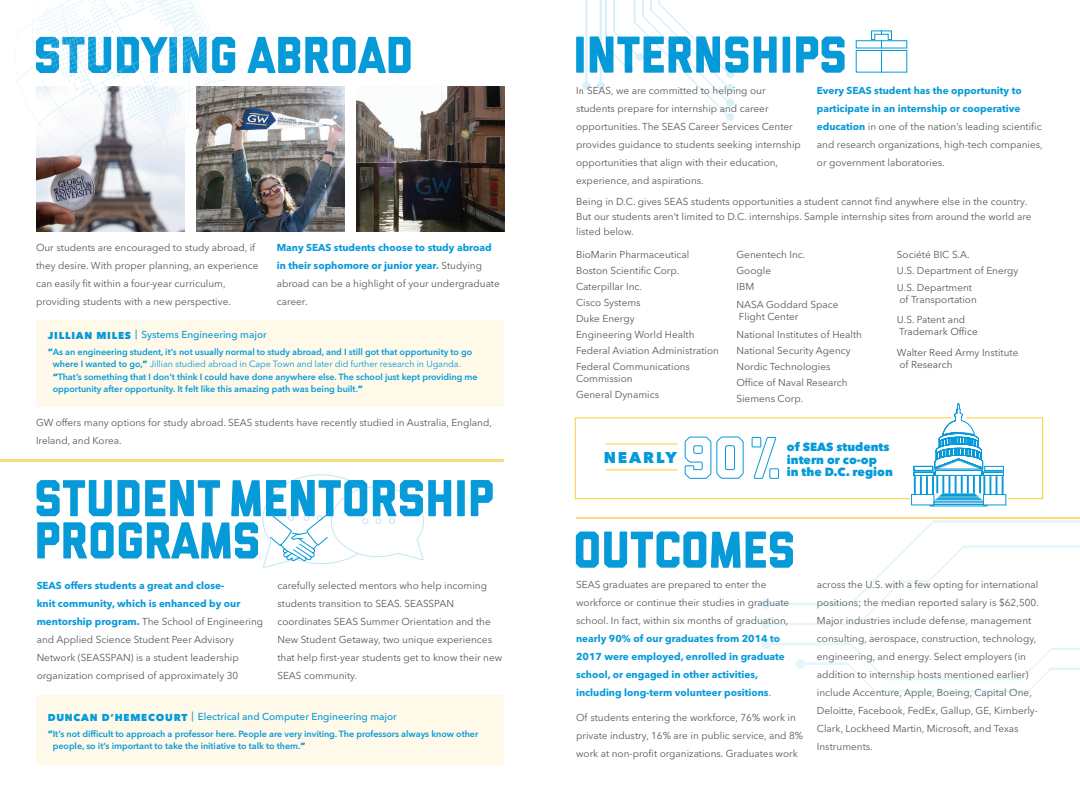
<style>
.page{position:relative;width:1080px;height:792px;background:#fff}
.page>*{position:absolute;margin:0;border:0;box-sizing:border-box;transform-origin:0 0}
.t1{font:800 15.6px "Avenir Next LT Pro";letter-spacing:.12em;color:#069ad9}
.t2{font:800 11.7px/12.5px "Avenir Next LT Pro";color:#069ad9}
.t3{font:10px/18px "Avenir Next LT Pro";color:#57585a}
.t4{font:700 10px/18px "Avenir Next LT Pro";color:#069ad9}
.t5{font:500 10px "Avenir Next LT Pro";color:#069ad9}
.t6{font:600 9px/12.5px "Avenir Next LT Pro";letter-spacing:-.005em;color:#069ad9}
.s1{color:#32a8df}
.s2{font-weight:400;color:#57585a}
.s3{font-weight:800}
.s4{font-weight:400}
.s5{font-weight:700;color:#069ad9}
</style>
<div class="page">
<div style="left:36px;top:320px;width:468px;height:86px;background:#fef9e9"></div>
<img style="left:196px;top:146px;width:148px;height:85px">
<img style="left:36px;top:167px;width:148px;height:64px">
<img style="left:356px;top:86px;width:149px;height:145px">
<svg style="left:16px;top:24px;width:212px;height:143px"></svg>
<div style="left:36px;top:696px;width:468px;height:69px;background:#fef9e9"></div>
<div style="left:881px;top:40px;width:26px;height:9px;background:#fff;border:1px solid #069ad9"></div>
<div style="left:881px;top:50px;width:26px;height:23px;background:#fff;border:1px solid #069ad9"></div>
<svg style="left:855px;top:30px;width:37px;height:43px"></svg>
<hr style="left:576px;top:517px;width:504px;height:2px;background:#fed979">
<hr style="left:0;top:459px;width:504px;height:3px;background:#fed979">
<div style="left:575px;top:418px;width:468px;height:81px;border:1px solid #fecd33"></div>
<svg style="left:684px;top:436px;width:60px;height:43px"></svg>
<svg style="left:751px;top:437px;width:28px;height:42px"></svg>
<hr style="left:606px;top:444px;width:71px;height:1px;background:#fecd33">
<hr style="left:606px;top:469px;width:71px;height:1px;background:#fecd33">
<svg style="left:911px;top:403px;width:95px;height:103px"></svg>
<svg style="left:576px;top:0;width:269px;height:121px"></svg>
<svg style="left:576px;top:520px;width:504px;height:109px"></svg>
<svg style="left:761px;top:639px;width:319px;height:54px"></svg>
<svg style="left:30px;top:0;width:381px;height:146px"></svg>
<svg style="left:37px;top:474px;width:456px;height:94px"></svg>
<p class="t3" style="left:36px;top:239px;width:224px">Our students are encouraged to study abroad, if they desire. With proper planning, an experience can easily fit within a four-year curriculum, providing students with a new perspective.</p>
<p class="t4" style="left:277px;top:239px;width:225px">Many SEAS students choose to study abroad in their sophomore or junior year<span class="s1">.</span> <span class="s2">Studying abroad can be a highlight of your undergraduate career.</span></p>
<p class="t5" style="left:48px;top:329px;width:221px"><span class="s3">JILLIAN MILES</span> | Systems Engineering major</p>
<p class="t6" style="left:53px;top:345px;width:426px;text-indent:-5px"><span class="s3">“</span>As an engineering student, it’s not usually normal to study abroad, and I still got that opportunity to go where I wanted to go,<span class="s3">”</span> <span class="s4">Jillian studied abroad in Cape Town and later did further research in Uganda. </span><span class="s3">“</span>That’s something that I don’t think I could have done anywhere else. The school just kept providing me opportunity after opportunity. It felt like this amazing path was being built.<span class="s3">”</span></p>
<p class="t3" style="left:36px;top:414px;width:458px">GW offers many options for study abroad. SEAS students have recently studied in Australia, England,<br>Ireland, and Korea.</p>
<p class="t3" style="left:37px;top:577px;width:228px"><span class="s5">SEAS offers students a great and close-<br>knit community, which is enhanced by our mentorship program.</span> The School of Engineering and Applied Science Student Peer Advisory Network (SEASSPAN) is a student leadership organization comprised of approximately 30</p>
<p class="t3" style="left:277px;top:577px;width:226px">carefully selected mentors who help incoming students transition to SEAS. SEASSPAN coordinates SEAS Summer Orientation and the New Student Getaway, two unique experiences that help first-year students get to know their new SEAS community.</p>
<p class="t5" style="left:48px;top:711px;width:351px"><span class="s3">DUNCAN D’HEMECOURT</span> | Electrical and Computer Engineering major</p>
<p class="t6" style="left:53px;top:728px;width:427px;text-indent:-5px"><span class="s3">“</span>It’s not difficult to approach a professor here. People are very inviting. The professors always know other people, so it’s important to take the initiative to talk to them.<span class="s3">”</span></p>
<p class="t3" style="left:576px;top:81px;width:226px">In SEAS, we are committed to helping our students prepare for internship and career opportunities. The SEAS Career Services Center provides guidance to students seeking internship opportunities that align with their education, experience, and aspirations.</p>
<p class="t3" style="left:817px;top:81px;width:227px"><span class="s5">Every SEAS student has the opportunity to participate in an internship or cooperative education</span> in one of the nation’s leading scientific and research organizations, high-tech companies, or government laboratories.</p>
<p class="t3" style="left:576px;top:194px;width:457px;line-height:15px">Being in D.C. gives SEAS students opportunities a student cannot find anywhere else in the country.<br>But our students aren’t limited to D.C. internships. Sample internship sites from around the world are listed below.</p>
<p class="t3" style="left:576px;top:247px;width:145px;line-height:16px">BioMarin Pharmaceutical<br>Boston Scientific Corp.<br>Caterpillar Inc.<br>Cisco Systems<br>Duke Energy<br>Engineering World Health<br>Federal Aviation Administration<br>Federal Communications</p>
<p class="t3" style="left:576px;top:371px;width:85px;line-height:16px">Commission<br>General Dynamics</p>
<p class="t3" style="left:736px;top:247px;width:71px;line-height:16px">Genentech Inc.<br>Google<br>IBM</p>
<p class="t3" style="left:736px;top:299px;width:103px;line-height:12px">NASA Goddard Space<br>Flight Center</p>
<p class="t3" style="left:736px;top:327px;width:127px;line-height:16px">National Institutes of Health<br>National Security Agency<br>Nordic Technologies<br>Office of Naval Research<br>Siemens Corp.</p>
<p class="t3" style="left:897px;top:247px;width:123px;line-height:16.2px">Société BIC S.A.<br>U.S. Department of Energy<br>U.S. Department</p>
<p class="t3" style="left:897px;top:289px;width:81px;line-height:20.5px">of Transportation<br>U.S. Patent and</p>
<p class="t3" style="left:897px;top:322px;width:123px;line-height:20.5px">Trademark Office<br>Walter Reed Army Institute</p>
<p class="t3" style="left:899px;top:355px;width:55px">of Research</p>
<h1 class="t1" style="left:604px;top:448px;width:75px">NEARLY</h1>
<p class="t2" style="left:787px;top:441px;width:107px">of SEAS students intern or co-op<br>in the D.C. region</p>
<p class="t3" style="left:576px;top:576px;width:215px">SEAS graduates are prepared to enter the workforce or continue their studies in graduate school. In fact, within six months of graduation,</p>
<p class="t4" style="left:576px;top:630px;width:210px">nearly 90% of our graduates from 2014 to 2017 were employed, enrolled in graduate school, or engaged in other activities, including long-term volunteer positions<span class="s2">.</span></p>
<p class="t3" style="left:576px;top:708px;width:229px">Of students entering the workforce, 76% work in private industry, 16% are in public service, and 8% work at non-profit organizations. Graduates work</p>
<p class="t3" style="left:817px;top:576px;width:224px">across the U.S. with a few opting for international positions; the median reported salary is $62,500.<br>Major industries include defense, management consulting, aerospace, construction, technology, engineering, and energy. Select employers (in addition to internship hosts mentioned earlier) include Accenture, Apple, Boeing, Capital One, Deloitte, Facebook, FedEx, Gallup, GE, Kimberly-Clark, Lockheed Martin, Microsoft, and Texas Instruments.</p>
</div>
